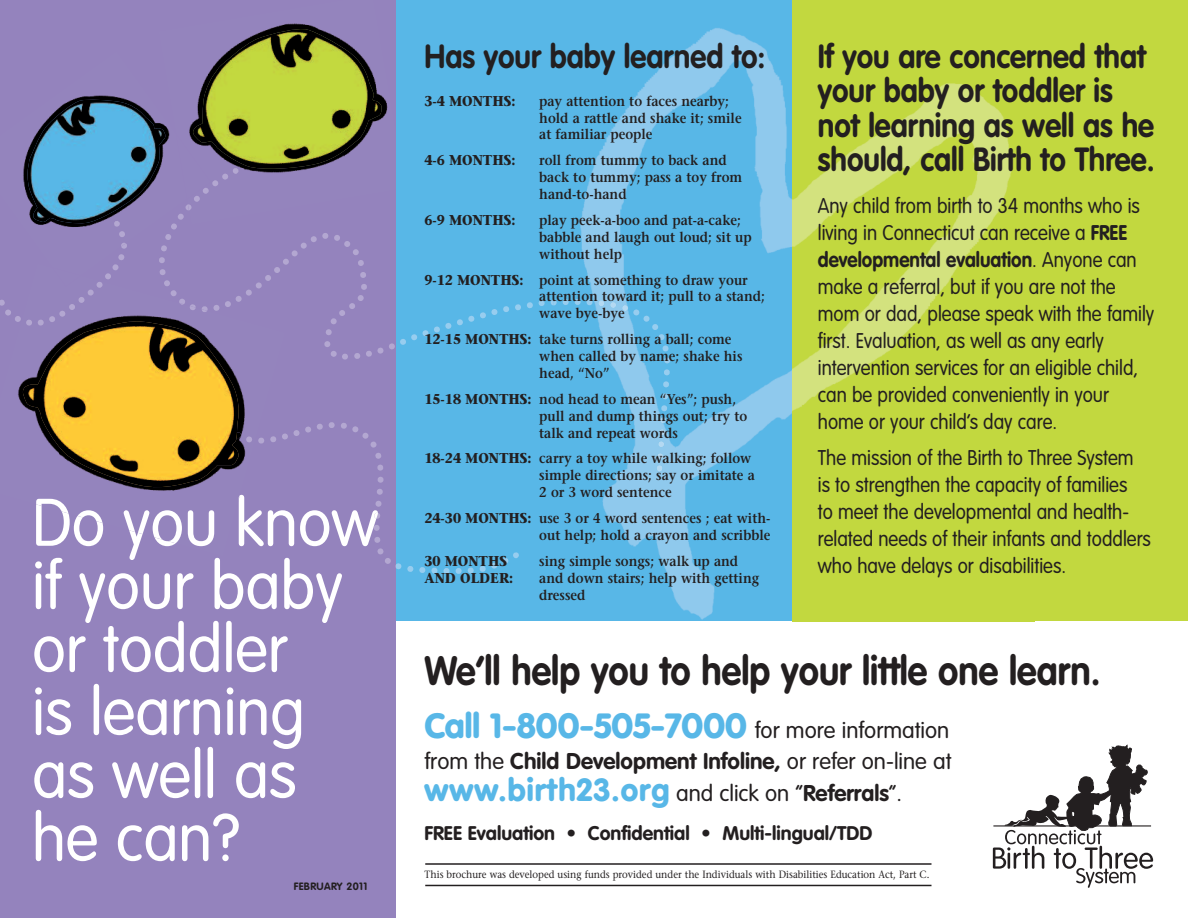
<style>
.page{position:relative;width:1188px;height:918px;background:#fff}
.page>*{position:absolute;margin:0;border:0;box-sizing:border-box;transform-origin:0 0}
.t1{font:300 66px/63px "VAG Rounded";color:#fff;scale:.95 1}
.t2{font:700 40.5px "VAG Rounded";color:#231f20;scale:.9 1}
.t3{font:900 34.5px "VAG Rounded";color:#58b7e7}
.t4{font:700 33px/34.5px "VAG Rounded";color:#231f20;scale:.9 1}
.t5{font:900 31.5px "VAG Rounded";letter-spacing:.03em;color:#58b7e7}
.t6{font:700 22.5px "VAG Rounded";color:#231f20}
.t7{font:300 21px/27px "VAG Rounded";color:#231f20;scale:.9 1}
.t8{font:700 19.5px "VAG Rounded";color:#231f20}
.t9{font:600 14.25px/16.8px "Stone Serif";color:#231f20;scale:.9 1}
.t10{font:700 14.25px "Stone Serif";color:#231f20;scale:.9 1}
.t11{font:10.5px "Stone Serif";color:#231f20;scale:.91 1}
.t12{font:700 10.5px "VAG Rounded";letter-spacing:.035em;color:#231f20}
.s1{font-weight:700}
.s2{font-weight:300;font-size:22.5px;color:#231f20}
.s3{font-weight:300}
.s4{font-weight:700;font-size:22.5px;color:#231f20}
</style>
<div class="page">
<div style="left:792px;top:0;width:396px;height:621px;background:#c2d83f"></div>
<svg style="left:993px;top:745px;width:160px;height:143px"></svg>
<img style="left:553px;top:0;width:482px;height:622px">
<hr style="left:425px;top:863px;width:507px;height:2px;background:#231f20">
<hr style="left:425px;top:885px;width:507px;height:1px;background:#231f20">
<img style="left:553px;top:299px;width:112px;height:173px">
<svg style="left:0;top:0;width:553px;height:918px;background:#949bbc"></svg>
<img style="left:52px;top:268px;width:29px;height:18px">
<img style="left:176px;top:134px;width:35px;height:65px">
<img style="left:27px;top:100px;width:138px;height:123px">
<h1 class="t1" style="left:32px;top:496px;width:366px">Do you know if your baby or toddler<br>is learning as well as he can?</h1>
<p class="t12" style="left:294px;top:882px;width:75px">FEBRUARY 2011</p>
<h3 class="t4" style="left:425px;top:41px;width:380px">Has your baby learned to:</h3>
<p class="t10" style="left:425px;top:95px;width:103px">3-4 MONTHS:</p>
<p class="t9" style="left:539px;top:94px;width:226px">pay attention to faces nearby; hold a rattle and shake it; smile at familiar people</p>
<p class="t10" style="left:425px;top:155px;width:103px">4-6 MONTHS:</p>
<p class="t9" style="left:539px;top:153px;width:227px">roll from tummy to back and back to tummy; pass a toy from hand-to-hand</p>
<p class="t10" style="left:425px;top:214px;width:103px">6-9 MONTHS:</p>
<p class="t9" style="left:539px;top:213px;width:238px">play peek-a-boo and pat-a-cake; babble and laugh out loud; sit up without help</p>
<p class="t9" style="left:539px;top:273px;width:252px;text-indent:-115px"><span class="s1">9-12 MONTHS:</span> point at something to draw your attention toward it; pull to a stand; wave bye-bye</p>
<p class="t9" style="left:539px;top:332px;width:227px;text-indent:-115px"><span class="s1">12-15 MONTHS:</span> take turns rolling a ball; come when called by name; shake his head, “No”</p>
<p class="t9" style="left:539px;top:392px;width:233px;text-indent:-115px"><span class="s1">15-18 MONTHS:</span> nod head to mean “Yes”; push, pull and dump things out; try to talk and repeat words</p>
<p class="t9" style="left:539px;top:452px;width:241px;text-indent:-115px"><span class="s1">18-24 MONTHS:</span> carry a toy while walking; follow simple directions; say or imitate a<br>2 or 3 word sentence</p>
<p class="t9" style="left:425px;top:511px;width:386px;text-align:right"><span class="s1">24-30 MONTHS:</span> use 3 or 4 word sentences ; eat with&shy;out help; hold a crayon and scribble</p>
<p class="t10" style="left:425px;top:555px;width:93px">30 MONTHS</p>
<p class="t9" style="left:539px;top:554px;width:223px">sing simple songs; walk up and</p>
<p class="t10" style="left:425px;top:572px;width:100px">AND OLDER:</p>
<p class="t9" style="left:539px;top:571px;width:246px">and down stairs; help with getting dressed</p>
<h3 class="t4" style="left:818px;top:41px;width:376px">If you are concerned that your baby or toddler is not learning as well as he should, call Birth to Three.</h3>
<p class="t7" style="left:818px;top:194px;width:375px">Any child from birth to 34 months who is living in Connecticut can receive a <span class="s1">FREE developmental evaluation</span>. Anyone can make a referral, but if you are not the mom or dad, please speak with the family first. Evaluation, as well as any early intervention services for an eligible child, can be provided conveniently in your home or your child’s day care.</p>
<h3 class="t7" style="left:818px;top:446px;width:372px">The mission of the Birth to Three System is to strengthen the capacity of families<br>to meet the developmental and health&shy;related needs of their infants and toddlers who have delays or disabilities.</h3>
<h2 class="t2" style="left:425px;top:654px;width:753px">We’ll help you to help your little one learn.</h2>
<h3 class="t3" style="left:424px;top:711px;width:526px">Call 1-800-505-7000 <span class="s2">for more information</span></h3>
<h3 class="t6" style="left:424px;top:752px;width:529px"><span class="s3">from the</span> Child Development Infoline, <span class="s3">or refer on-line at</span></h3>
<h3 class="t5" style="left:424px;top:777px;width:479px">www.birth23.org <span class="s2">and click on “</span><span class="s4">Referrals</span><span class="s2">”.</span></h3>
<h3 class="t8" style="left:424px;top:825px;width:450px">FREE Evaluation • Confidential • Multi-lingual/TDD</h3>
<p class="t11" style="left:425px;top:870px;width:556px">This brochure was developed using funds provided under the Individuals with Disabilities Education Act, Part C.</p>
</div>
